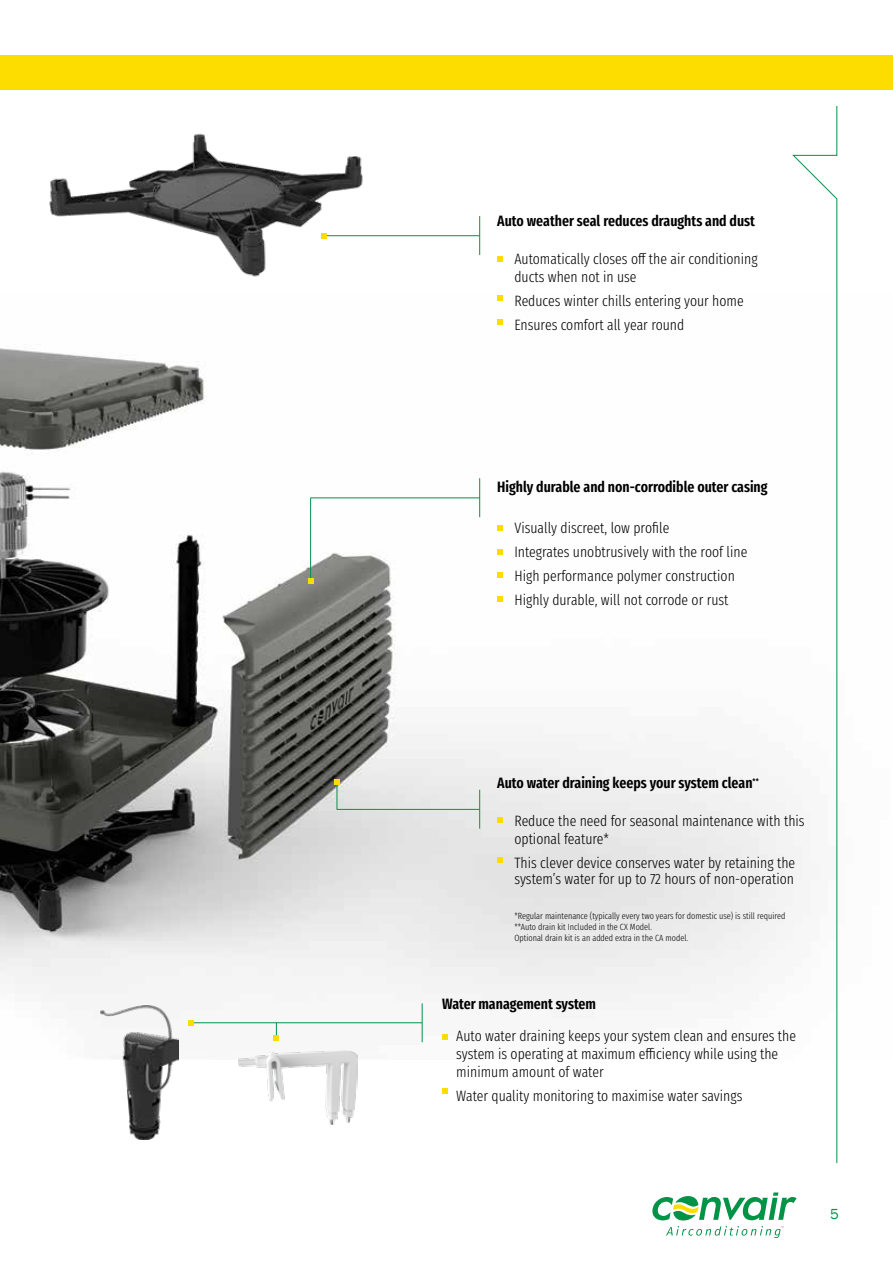
<style>
.page{position:relative;width:893px;height:1263px;background:#fff}
.page>*{position:absolute;margin:0;border:0;box-sizing:border-box;transform-origin:0 0}
.t1{font:300 15px/24px "Fira Sans Compressed";color:#000}
.t2{font:600 15px "Fira Sans Compressed";color:#000}
.t3{font:15px "Franklin Gothic";color:#039347}
.t4{font:300 9px/10.8px "Fira Sans Compressed";color:#000}
</style>
<div class="page">
<svg style="left:652px;top:1192px;width:144px;height:28px"></svg>
<svg style="left:666px;top:1226px;width:118px;height:12px"></svg>
<img style="left:0;top:348px;width:791px;height:695px">
<svg style="left:791px;top:106px;width:47px;height:1057px"></svg>
<svg style="left:497px;top:525px;width:6px;height:5px"></svg>
<svg style="left:497px;top:549px;width:6px;height:5px"></svg>
<svg style="left:497px;top:572px;width:6px;height:6px"></svg>
<svg style="left:497px;top:596px;width:6px;height:6px"></svg>
<svg style="left:497px;top:817px;width:6px;height:5px"></svg>
<svg style="left:497px;top:857px;width:6px;height:6px"></svg>
<hr style="left:479px;top:478px;width:1px;height:39px;background:#039347">
<hr style="left:479px;top:790px;width:1px;height:39px;background:#039347">
<hr style="left:311px;top:498px;width:169px;height:1px;background:#039347">
<hr style="left:337px;top:809px;width:143px;height:1px;background:#039347">
<div style="left:0;top:55px;width:893px;height:34px;background:#fddd00"></div>
<svg style="left:442px;top:1034px;width:6px;height:5px"></svg>
<svg style="left:442px;top:1088px;width:6px;height:6px"></svg>
<hr style="left:422px;top:1003px;width:1px;height:39px;background:#039347">
<img style="left:238px;top:1050px;width:120px;height:74px">
<img style="left:100px;top:1006px;width:79px;height:134px">
<hr style="left:191px;top:1022px;width:231px;height:1px;background:#039347">
<svg style="left:188px;top:1020px;width:6px;height:6px"></svg>
<svg style="left:273px;top:1022px;width:6px;height:19px"></svg>
<svg style="left:334px;top:779px;width:6px;height:30px"></svg>
<svg style="left:497px;top:256px;width:6px;height:5px"></svg>
<svg style="left:497px;top:295px;width:6px;height:6px"></svg>
<svg style="left:497px;top:319px;width:6px;height:6px"></svg>
<hr style="left:479px;top:216px;width:1px;height:39px;background:#039347">
<hr style="left:324px;top:235px;width:156px;height:1px;background:#039347">
<img style="left:33px;top:89px;width:365px;height:188px">
<svg style="left:321px;top:233px;width:6px;height:6px"></svg>
<hr style="left:310px;top:498px;width:1px;height:84px;background:#039347">
<svg style="left:308px;top:578px;width:6px;height:6px"></svg>
<p class="t2" style="left:497px;top:208px;width:259px">Auto weather seal reduces draughts and dust</p>
<p class="t1" style="left:514px;top:249px;width:245px;line-height:18px">Automatically closes off the air conditioning ducts when not in use</p>
<p class="t1" style="left:514px;top:288px;width:231px">Reduces winter chills entering your home<br>Ensures comfort all year round</p>
<p class="t2" style="left:497px;top:475px;width:272px">Highly durable and non-corrodible outer casing</p>
<p class="t1" style="left:514px;top:516px;width:234px">Visually discreet, low profile<br>Integrates unobtrusively with the roof line High performance polymer construction Highly durable, will not corrode or rust</p>
<p class="t2" style="left:497px;top:771px;width:263px">Auto water draining keeps your system clean<sup>**</sup></p>
<p class="t1" style="left:514px;top:811px;width:292px;line-height:18px">Reduce the need for seasonal maintenance with this optional feature*</p>
<p class="t1" style="left:514px;top:854px;width:282px;line-height:16.2px">This clever device conserves water by retaining the system’s water for up to 72 hours of non-operation</p>
<p class="t4" style="left:514px;top:910px;width:272px">*Regular maintenance (typically every two years for domestic use) is still required **Auto drain kit Included in the CX Model.<br>Optional drain kit is an added extra in the CA model.</p>
<p class="t2" style="left:442px;top:991px;width:155px">Water management system</p>
<p class="t1" style="left:456px;top:1027px;width:341px;line-height:18px">Auto water draining keeps your system clean and ensures the system is operating at maximum efficiency while using the minimum amount of water</p>
<p class="t1" style="left:456px;top:1084px;width:288px">Water quality monitoring to maximise water savings</p>
<p class="t3" style="left:830px;top:1205px;width:10px">5</p>
</div>
